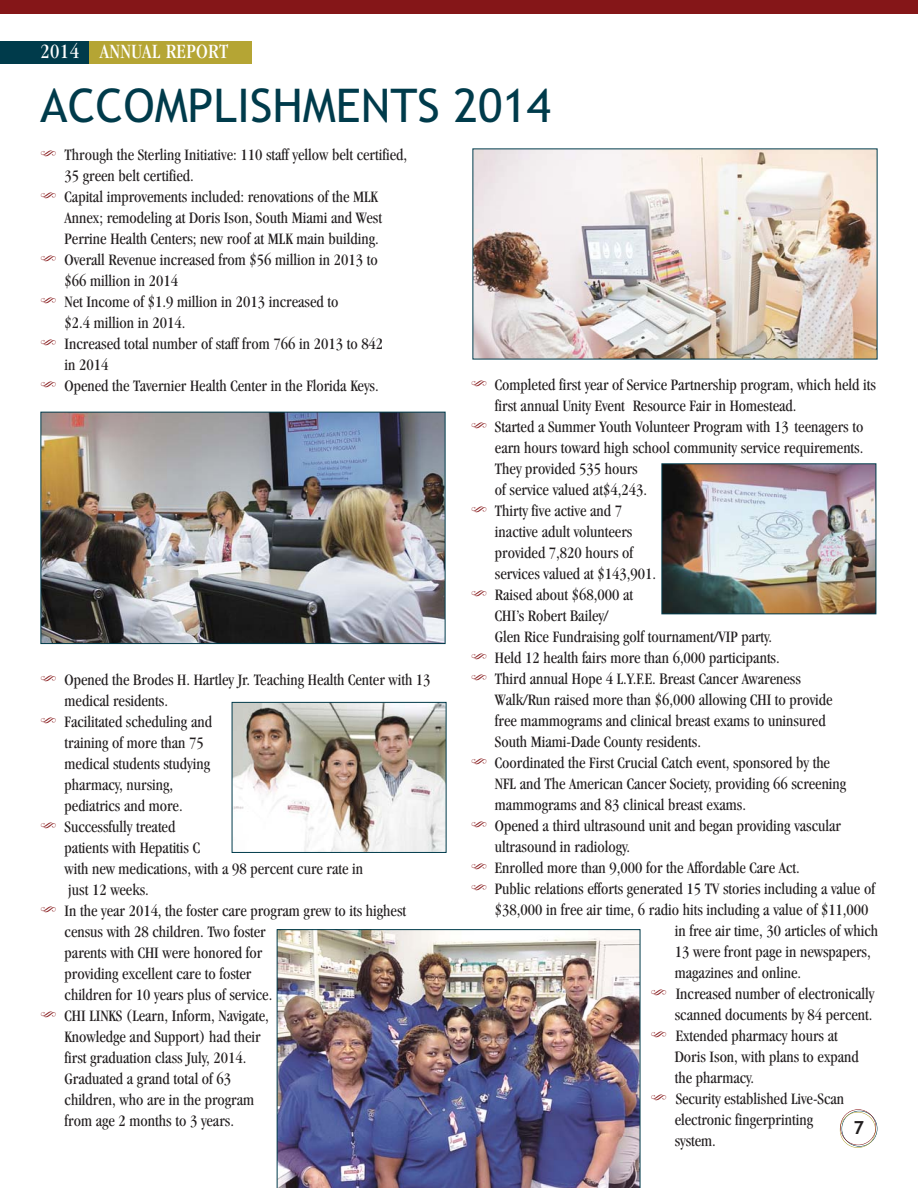
<style>
.page{position:relative;width:918px;height:1188px;background:#fff}
.page>*{position:absolute;margin:0;border:0;box-sizing:border-box;transform-origin:0 0}
.t1{font:46.5px "Trebuchet MS";color:#003b4b}
.t2{font:condensed 21px "Garamond";letter-spacing:.02em;color:#fff}
.t3{font:700 18px "Trebuchet MS";color:#231f20}
.t4{font:condensed 16.5px/21px "Garamond";color:#231f20}
.s1{font-family:"Type Embellishments One Let Plain";font-stretch:normal;font-size:19.5px;color:#851618}
</style>
<div class="page">
<div style="left:842px;top:1111px;width:35px;height:36px;border:1px solid #003b4b;border-radius:50%"></div>
<div style="left:840px;top:1112px;width:36px;height:36px;border:1px solid #b5a534;border-radius:50%"></div>
<div style="left:840px;top:1109px;width:36px;height:36px;border:1px solid #851618;border-radius:50%"></div>
<div style="left:0;top:41px;width:252px;height:22px;background:#b5a534"></div>
<div style="left:0;top:41px;width:89px;height:22px;background:#003b4b"></div>
<img style="left:42px;top:414px;width:402px;height:228px">
<div style="left:40px;top:412px;width:406px;height:232px;border:1px solid #003b4b"></div>
<img style="left:474px;top:150px;width:402px;height:207px">
<img style="left:234px;top:704px;width:210px;height:147px">
<div style="left:232px;top:702px;width:214px;height:151px;border:1px solid #003b4b"></div>
<img style="left:664px;top:465px;width:210px;height:147px">
<div style="left:662px;top:463px;width:214px;height:151px;border:1px solid #003b4b"></div>
<div style="left:0;top:0;width:918px;height:14px;background:#851618"></div>
<img style="left:277px;top:929px;width:363px;height:259px">
<p class="t2" style="left:40px;top:43px;width:189px">2014 ANNUAL REPORT</p>
<h1 class="t1" style="left:40px;top:79px;width:512px">ACCOMPLISHMENTS 2014</h1>
<p class="t4" style="left:65px;top:146px;width:344px;text-indent:-24px"><span class="s1">-</span> Through the Sterling Initiative: 110 staff yellow belt certified,<br>35 green belt certified.</p>
<p class="t4" style="left:65px;top:188px;width:319px;text-indent:-24px"><span class="s1">-</span> Capital improvements included: renovations of the MLK<br>Annex; remodeling at Doris Ison, South Miami and West<br>Perrine Health Centers; new roof at MLK main building.</p>
<p class="t4" style="left:65px;top:251px;width:315px;text-indent:-24px"><span class="s1">-</span> Overall Revenue increased from $56 million in 2013 to $66 million in 2014</p>
<p class="t4" style="left:65px;top:293px;width:275px;text-indent:-24px"><span class="s1">-</span> Net Income of $1.9 million in 2013 increased to $2.4 million in 2014.</p>
<p class="t4" style="left:65px;top:335px;width:320px;text-indent:-24px"><span class="s1">-</span> Increased total number of staff from 766 in 2013 to 842 in 2014</p>
<p class="t4" style="left:40px;top:377px;width:340px"><span class="s1">-</span> Opened the Tavernier Health Center in the Florida Keys.</p>
<p class="t4" style="left:65px;top:671px;width:368px;text-indent:-24px"><span class="s1">-</span> Opened the Brodes H. Hartley Jr. Teaching Health Center with 13 medical residents.</p>
<p class="t4" style="left:65px;top:713px;width:149px;text-indent:-24px"><span class="s1">-</span> Facilitated scheduling and training of more than 75 medical students studying pharmacy, nursing, pediatrics and more.</p>
<p class="t4" style="left:65px;top:818px;width:300px;text-indent:-24px"><span class="s1">-</span> Successfully treated<br>patients with Hepatitis C<br>with new medications, with a 98 percent cure rate in just 12 weeks.</p>
<p class="t4" style="left:65px;top:902px;width:343px;text-indent:-24px"><span class="s1">-</span> In the year 2014, the foster care program grew to its highest census with 28 children. Two foster<br>parents with CHI were honored for<br>providing excellent care to foster<br>children for 10 years plus of service.</p>
<p class="t4" style="left:65px;top:1007px;width:206px;text-indent:-24px"><span class="s1">-</span> CHI LINKS (Learn, Inform, Navigate,<br>Knowledge and Support) had their first graduation class July, 2014.<br>Graduated a grand total of 63 children, who are in the program from age 2 months to 3 years.</p>
<p class="t4" style="left:495px;top:375px;width:382px;text-indent:-24px"><span class="s1">-</span> Completed first year of Service Partnership program, which held its first annual Unity Event Resource Fair in Homestead.</p>
<p class="t4" style="left:495px;top:417px;width:370px;text-indent:-24px"><span class="s1">-</span> Started a Summer Youth Volunteer Program with 13 teenagers to earn hours toward high school community service requirements.<br>They provided 535 hours<br>of service valued at$4,243.</p>
<p class="t4" style="left:495px;top:501px;width:163px;text-indent:-24px"><span class="s1">-</span> Thirty five active and 7 inactive adult volunteers provided 7,820 hours of services valued at $143,901.</p>
<p class="t4" style="left:495px;top:585px;width:279px;text-indent:-24px"><span class="s1">-</span> Raised about $68,000 at<br>CHI’s Robert Bailey/<br>Glen Rice Fundraising golf tournament/VIP party.</p>
<p class="t4" style="left:471px;top:648px;width:311px"><span class="s1">-</span> Held 12 health fairs more than 6,000 participants.</p>
<p class="t4" style="left:495px;top:669px;width:339px;text-indent:-24px"><span class="s1">-</span> Third annual Hope 4 L.Y.F.E. Breast Cancer Awareness Walk/Run raised more than $6,000 allowing CHI to provide free mammograms and clinical breast exams to uninsured South Miami-Dade County residents.</p>
<p class="t4" style="left:495px;top:753px;width:353px;text-indent:-24px"><span class="s1">-</span> Coordinated the First Crucial Catch event, sponsored by the<br>NFL and The American Cancer Society, providing 66 screening mammograms and 83 clinical breast exams.</p>
<p class="t4" style="left:495px;top:816px;width:348px;text-indent:-24px"><span class="s1">-</span> Opened a third ultrasound unit and began providing vascular ultrasound in radiology.</p>
<p class="t4" style="left:471px;top:858px;width:331px"><span class="s1">-</span> Enrolled more than 9,000 for the Affordable Care Act.</p>
<p class="t4" style="left:495px;top:879px;width:382px;text-indent:-24px"><span class="s1">-</span> Public relations efforts generated 15 TV stories including a value of $38,000 in free air time, 6 radio hits including a value of $11,000</p>
<p class="t4" style="left:675px;top:921px;width:205px">in free air time, 30 articles of which<br>13 were front page in newspapers, magazines and online.</p>
<p class="t4" style="left:650px;top:984px;width:225px;text-align:right"><span class="s1">-</span> Increased number of electronically scanned documents by 84 percent.</p>
<p class="t4" style="left:675px;top:1026px;width:186px;text-indent:-24px"><span class="s1">-</span> Extended pharmacy hours at<br>Doris Ison, with plans to expand the pharmacy.</p>
<p class="t4" style="left:675px;top:1089px;width:171px;text-indent:-24px"><span class="s1">-</span> Security established Live-Scan electronic fingerprinting system.</p>
<p class="t3" style="left:853px;top:1117px;width:12px">7</p>
</div>
